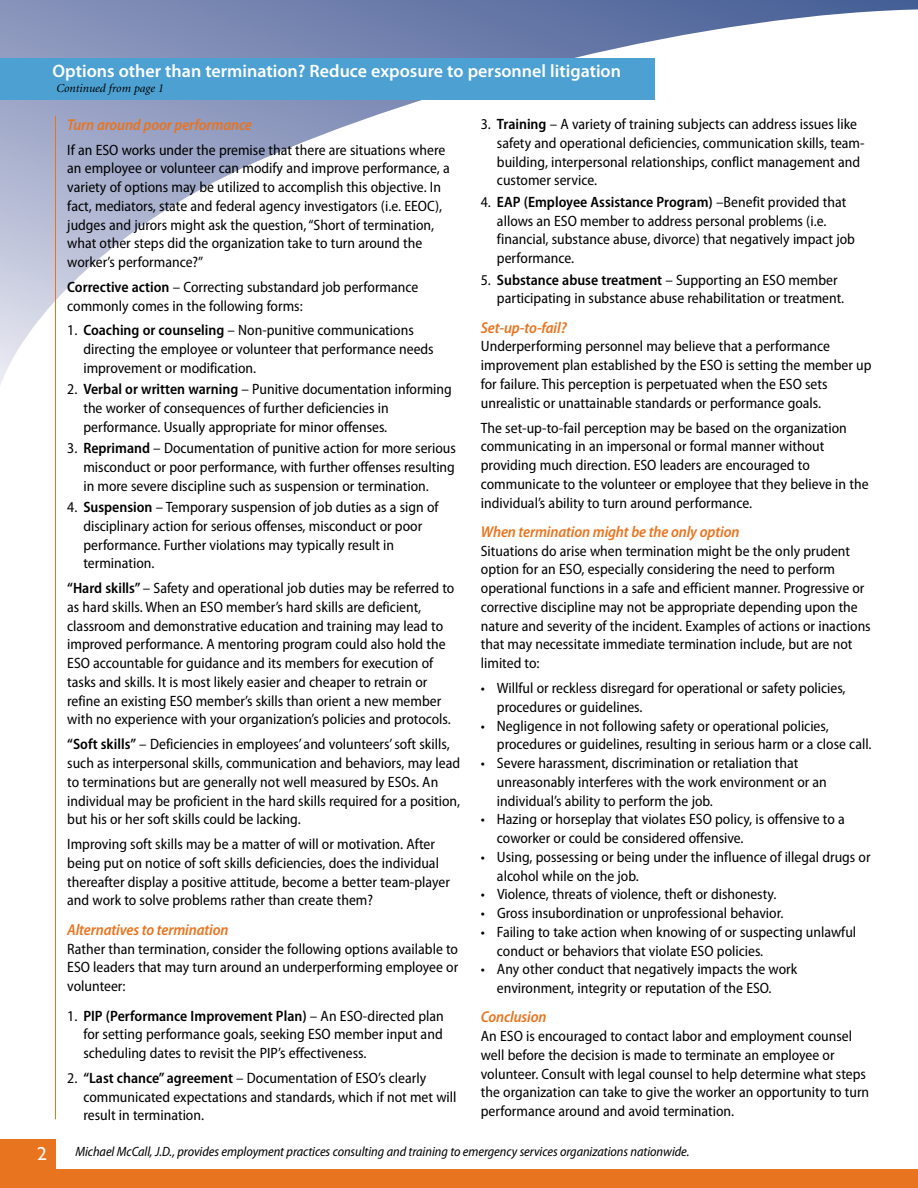
<style>
.page{position:relative;width:918px;height:1188px;background:#fff}
.page>*{position:absolute;margin:0;border:0;box-sizing:border-box;transform-origin:0 0}
.t1{font:600 18px "Myriad Pro";color:#fff}
.t2{font:18px "Chantilly";color:#fff}
.t3{font:italic 600 semi-condensed 15.75px "Myriad Pro";letter-spacing:-.01em;color:#e9741f}
.t4{font:semi-condensed 15px/18.8px "Myriad Pro";color:#000}
.t5{font:italic semi-condensed 13.5px "Myriad Pro";letter-spacing:-.005em;color:#000}
.t6{font:italic 12px "Minion";color:#000}
.s1{font-weight:600}
</style>
<div class="page">
<svg style="left:0;top:0;width:918px;height:385px"></svg>
<div style="left:0;top:1139px;width:56px;height:33px;background:#e9741f"></div>
<div style="left:0;top:1170px;width:918px;height:18px;background:#e9741f"></div>
<hr style="left:55px;top:116px;width:1px;height:1003px;background:#e9741f">
<div style="left:0;top:58px;width:655px;height:42px;background:#4ca1d2"></div>
<p class="t1" style="left:52px;top:65px;width:570px">Options other than termination? Reduce exposure to personnel litigation</p>
<p class="t6" style="left:57px;top:84px;width:109px">Continued from page 1</p>
<p class="t2" style="left:37px;top:1143px;width:11px">2</p>
<p class="t3" style="left:67px;top:119px;width:186px">Turn around poor performance</p>
<p class="t4" style="left:67px;top:141px;width:384px">If an ESO works under the premise that there are situations where an employee or volunteer can modify and improve performance, a variety of options may be utilized to accomplish this objective. In fact, mediators, state and federal agency investigators (i.e. EEOC), judges and jurors might ask the question, “Short of termination, what other steps did the organization take to turn around the worker’s performance?”</p>
<p class="t4" style="left:67px;top:279px;width:353px"><span class="s1">Corrective action</span> – Correcting substandard job performance commonly comes in the following forms:</p>
<p class="t4" style="left:83px;top:322px;width:352px;text-indent:-16px">1. <span class="s1">Coaching or counseling</span> – Non-punitive communications directing the employee or volunteer that performance needs improvement or modification.</p>
<p class="t4" style="left:83px;top:381px;width:370px;text-indent:-16px">2. <span class="s1">Verbal or written warning</span> – Punitive documentation informing the worker of consequences of further deficiencies in performance. Usually appropriate for minor offenses.</p>
<p class="t4" style="left:83px;top:440px;width:374px;text-align:justify;text-indent:-16px">3. <span class="s1">Reprimand</span> – Documentation of punitive action for more serious misconduct or poor performance, with further offenses resulting in more severe discipline such as suspension or termination.</p>
<p class="t4" style="left:83px;top:499px;width:357px;text-indent:-16px">4. <span class="s1">Suspension</span> – Temporary suspension of job duties as a sign of disciplinary action for serious offenses, misconduct or poor performance. Further violations may typically result in termination.</p>
<p class="t4" style="left:67px;top:580px;width:389px"><span class="s1">“Hard skills”</span> – Safety and operational job duties may be referred to as hard skills. When an ESO member’s hard skills are deficient, classroom and demonstrative education and training may lead to improved performance. A mentoring program could also hold the ESO accountable for guidance and its members for execution of tasks and skills. It is most likely easier and cheaper to retrain or refine an existing ESO member’s skills than orient a new member with no experience with your organization’s policies and protocols.</p>
<p class="t4" style="left:67px;top:736px;width:395px"><span class="s1">“Soft skills”</span> – Deficiencies in employees’ and volunteers’ soft skills, such as interpersonal skills, communication and behaviors, may lead to terminations but are generally not well measured by ESOs. An individual may be proficient in the hard skills required for a position, but his or her soft skills could be lacking.</p>
<p class="t4" style="left:67px;top:836px;width:384px">Improving soft skills may be a matter of will or motivation. After being put on notice of soft skills deficiencies, does the individual thereafter display a positive attitude, become a better team-player and work to solve problems rather than create them?</p>
<p class="t3" style="left:67px;top:924px;width:163px">Alternatives to termination</p>
<p class="t4" style="left:67px;top:940px;width:392px;text-align:justify">Rather than termination, consider the following options available to ESO leaders that may turn around an underperforming employee or volunteer:</p>
<p class="t4" style="left:83px;top:1007px;width:362px;text-align:justify;text-indent:-16px">1. <span class="s1">PIP (Performance Improvement Plan)</span> – An ESO-directed plan for setting performance goals, seeking ESO member input and scheduling dates to revisit the PIP’s effectiveness.</p>
<p class="t4" style="left:83px;top:1070px;width:375px;text-indent:-16px">2. <span class="s1">“Last chance” agreement</span> – Documentation of ESO’s clearly communicated expectations and standards, which if not met will result in termination.</p>
<p class="t4" style="left:497px;top:116px;width:369px;text-indent:-16px">3. <span class="s1">Training</span> – A variety of training subjects can address issues like safety and operational deficiencies, communication skills, team&shy;building, interpersonal relationships, conflict management and customer service.</p>
<p class="t4" style="left:497px;top:194px;width:360px;text-indent:-16px">4. <span class="s1">EAP (Employee Assistance Program)</span> –Benefit provided that allows an ESO member to address personal problems (i.e. financial, substance abuse, divorce) that negatively impact job performance.</p>
<p class="t4" style="left:497px;top:271px;width:349px;text-indent:-16px">5. <span class="s1">Substance abuse treatment</span> – Supporting an ESO member participating in substance abuse rehabilitation or treatment.</p>
<p class="t3" style="left:481px;top:322px;width:87px">Set-up-to-fail?</p>
<p class="t4" style="left:481px;top:338px;width:392px">Underperforming personnel may believe that a performance improvement plan established by the ESO is setting the member up for failure. This perception is perpetuated when the ESO sets unrealistic or unattainable standards or performance goals.</p>
<p class="t4" style="left:481px;top:419px;width:389px">The set-up-to-fail perception may be based on the organization communicating in an impersonal or formal manner without providing much direction. ESO leaders are encouraged to communicate to the volunteer or employee that they believe in the individual’s ability to turn around performance.</p>
<p class="t3" style="left:481px;top:526px;width:260px">When termination might be the only option</p>
<p class="t4" style="left:481px;top:543px;width:391px">Situations do arise when termination might be the only prudent option for an ESO, especially considering the need to perform operational functions in a safe and efficient manner. Progressive or corrective discipline may not be appropriate depending upon the nature and severity of the incident. Examples of actions or inactions that may necessitate immediate termination include, but are not limited to:</p>
<p class="t4" style="left:497px;top:680px;width:350px;text-indent:-16px">• Willful or reckless disregard for operational or safety policies, procedures or guidelines.</p>
<p class="t4" style="left:497px;top:717px;width:376px;text-indent:-16px">• Negligence in not following safety or operational policies, procedures or guidelines, resulting in serious harm or a close call.</p>
<p class="t4" style="left:497px;top:755px;width:331px;text-indent:-16px">• Severe harassment, discrimination or retaliation that unreasonably interferes with the work environment or an individual’s ability to perform the job.</p>
<p class="t4" style="left:497px;top:811px;width:349px;text-indent:-16px">• Hazing or horseplay that violates ESO policy, is offensive to a coworker or could be considered offensive.</p>
<p class="t4" style="left:497px;top:849px;width:375px;text-indent:-16px">• Using, possessing or being under the influence of illegal drugs or alcohol while on the job.</p>
<p class="t4" style="left:481px;top:886px;width:297px">• Violence, threats of violence, theft or dishonesty.</p>
<p class="t4" style="left:481px;top:905px;width:304px">• Gross insubordination or unprofessional behavior.</p>
<p class="t4" style="left:497px;top:924px;width:361px;text-indent:-16px">• Failing to take action when knowing of or suspecting unlawful conduct or behaviors that violate ESO policies.</p>
<p class="t4" style="left:497px;top:961px;width:302px;text-indent:-16px">• Any other conduct that negatively impacts the work environment, integrity or reputation of the ESO.</p>
<p class="t3" style="left:481px;top:1011px;width:67px">Conclusion</p>
<p class="t4" style="left:481px;top:1028px;width:390px">An ESO is encouraged to contact labor and employment counsel well before the decision is made to terminate an employee or volunteer. Consult with legal counsel to help determine what steps the organization can take to give the worker an opportunity to turn performance around and avoid termination.</p>
<p class="t5" style="left:75px;top:1146px;width:616px">Michael McCall, J.D., provides employment practices consulting and training to emergency services organizations nationwide.</p>
</div>
